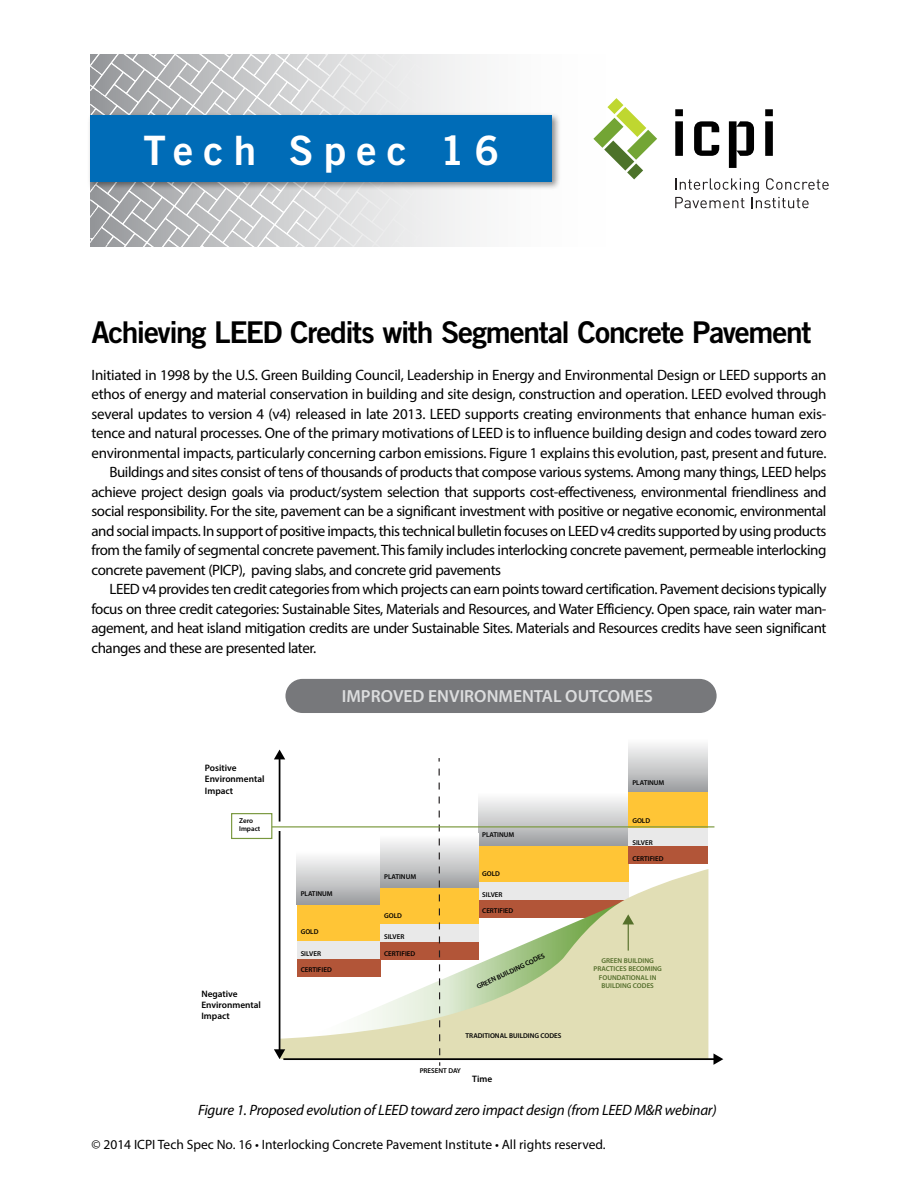
<style>
.page{position:relative;width:918px;height:1188px;background:#fff}
.page>*{position:absolute;margin:0;border:0;box-sizing:border-box;transform-origin:0 0}
.t1{font:40.5px "Trade Gothic Bold Two";letter-spacing:.25em;color:#fff}
.t2{font:30px "Trade Gothic Bold Two";letter-spacing:-.045em;color:#000}
.t3{font:600 17.55px "Myriad Pro";color:#dcddde}
.t4{font:15px "Myriad Pro";letter-spacing:-.03em;color:#000}
.t5{font:italic 15px "Myriad Pro";letter-spacing:-.015em;color:#000}
.t6{font:13.5px "Myriad Pro";color:#000}
.t7{font:600 9.3px/11.2px "Myriad Pro";color:#000}
.t8{font:600 7.05px/8.4px "Myriad Pro";color:#000}
.t9{font:600 7.05px/8.4px "Myriad Pro";color:#536d2b;text-align:center}
</style>
<div class="page">
<svg style="left:91px;top:54px;width:380px;height:193px"></svg>
<div style="left:87px;top:112px;width:474px;height:79px;background:#000;opacity:.44"></div>
<div style="left:91px;top:115px;width:461px;height:67px;background:#006cb7"></div>
<svg style="left:593px;top:98px;width:64px;height:81px"></svg>
<svg style="left:675px;top:109px;width:8px;height:47px"></svg>
<svg style="left:694px;top:121px;width:25px;height:35px"></svg>
<svg style="left:729px;top:121px;width:25px;height:47px"></svg>
<svg style="left:765px;top:109px;width:8px;height:47px"></svg>
<svg style="left:675px;top:178px;width:154px;height:30px"></svg>
<div style="left:629px;top:845px;width:79px;height:19px;background:#b25538"></div>
<div style="left:629px;top:828px;width:79px;height:18px;background:#e9e9e9"></div>
<div style="left:629px;top:792px;width:79px;height:36px;background:#ffc536"></div>
<div style="left:629px;top:737px;width:79px;height:55px;background:linear-gradient(to bottom,#fff,#9d9fa1)"></div>
<svg style="left:297px;top:857px;width:7px;height:12px"></svg>
<div style="left:285px;top:679px;width:432px;height:34px;background:#77787b"></div>
<svg style="left:280px;top:869px;width:428px;height:189px;fill:#e1deb5"></svg>
<hr style="left:272px;top:826px;width:442px;height:1px;background:#78973a">
<div style="left:231px;top:813px;width:41px;height:26px;border:1px solid #78973d"></div>
<hr style="left:279px;top:758px;width:1px;height:64px;background:#000">
<svg style="left:274px;top:750px;width:11px;height:9px"></svg>
<hr style="left:279px;top:831px;width:1px;height:220px;background:#000">
<svg style="left:274px;top:1049px;width:11px;height:10px"></svg>
<hr style="left:283px;top:1058px;width:432px;height:2px;background:#000">
<svg style="left:713px;top:1053px;width:10px;height:12px"></svg>
<svg style="left:304px;top:758px;width:330px;height:308px"></svg>
<h1 class="t1" style="left:143px;top:126px;width:357px">Tech Spec 16</h1>
<h2 class="t2" style="left:92px;top:314px;width:721px">Achieving LEED Credits with Segmental Concrete Pavement</h2>
<p class="t4" style="left:92px;top:366px;width:736px">Initiated in 1998 by the U.S. Green Building Council, Leadership in Energy and Environmental Design or LEED supports an</p>
<p class="t4" style="left:92px;top:385px;width:737px">ethos of energy and material conservation in building and site design, construction and operation. LEED evolved through</p>
<p class="t4" style="left:92px;top:405px;width:736px">several updates to version 4 (v4) released in late 2013. LEED supports creating environments that enhance human exis-</p>
<p class="t4" style="left:92px;top:424px;width:737px">tence and natural processes. One of the primary motivations of LEED is to influence building design and codes toward zero</p>
<p class="t4" style="left:92px;top:444px;width:736px">environmental impacts, particularly concerning carbon emissions. Figure 1 explains this evolution, past, present and future.</p>
<p class="t4" style="left:110px;top:463px;width:719px">Buildings and sites consist of tens of thousands of products that compose various systems. Among many things, LEED helps</p>
<p class="t4" style="left:92px;top:483px;width:736px">achieve project design goals via product/system selection that supports cost-effectiveness, environmental friendliness and</p>
<p class="t4" style="left:92px;top:502px;width:736px">social responsibility. For the site, pavement can be a significant investment with positive or negative economic, environmental</p>
<p class="t4" style="left:92px;top:522px;width:737px">and social impacts. In support of positive impacts, this technical bulletin focuses on LEED v4 credits supported by using products</p>
<p class="t4" style="left:92px;top:541px;width:737px">from the family of segmental concrete pavement. This family includes interlocking concrete pavement, permeable interlocking</p>
<p class="t4" style="left:92px;top:561px;width:411px">concrete pavement (PICP), paving slabs, and concrete grid pavements</p>
<p class="t4" style="left:110px;top:580px;width:719px">LEED v4 provides ten credit categories from which projects can earn points toward certification. Pavement decisions typically</p>
<p class="t4" style="left:92px;top:600px;width:736px">focus on three credit categories: Sustainable Sites, Materials and Resources, and Water Efficiency. Open space, rain water man-</p>
<p class="t4" style="left:92px;top:619px;width:736px">agement, and heat island mitigation credits are under Sustainable Sites. Materials and Resources credits have seen significant</p>
<p class="t4" style="left:92px;top:639px;width:226px">changes and these are presented later.</p>
<p class="t7" style="left:205px;top:762px;width:61px">Positive<br>Environmental<br>Impact</p>
<p class="t8" style="left:239px;top:816px;width:23px">Zero<br>Impact</p>
<p class="t7" style="left:201px;top:988px;width:61px">Negative<br>Environmental<br>Impact</p>
<p class="t3" style="left:342px;top:685px;width:313px">IMPROVED ENVIRONMENTAL OUTCOMES</p>
<p class="t8" style="left:301px;top:889px;width:34px">PLATINUM</p>
<p class="t8" style="left:301px;top:928px;width:19px">GOLD</p>
<p class="t8" style="left:301px;top:949px;width:22px">SILVER</p>
<p class="t8" style="left:301px;top:965px;width:33px">CERTIFIED</p>
<p class="t8" style="left:384px;top:873px;width:34px">PLATINUM</p>
<p class="t8" style="left:384px;top:911px;width:19px">GOLD</p>
<p class="t8" style="left:384px;top:933px;width:22px">SILVER</p>
<p class="t8" style="left:384px;top:949px;width:33px">CERTIFIED</p>
<p class="t8" style="left:482px;top:831px;width:34px">PLATINUM</p>
<p class="t8" style="left:482px;top:869px;width:19px">GOLD</p>
<p class="t8" style="left:482px;top:891px;width:22px">SILVER</p>
<p class="t8" style="left:482px;top:907px;width:33px">CERTIFIED</p>
<p class="t8" style="left:475px;top:983px;width:76px;rotate:-25deg">GREEN BUILDING CODES</p>
<p class="t8" style="left:466px;top:1032px;width:97px">TRADITIONAL BUILDING CODES</p>
<p class="t8" style="left:420px;top:1066px;width:43px">PRESENT DAY</p>
<p class="t7" style="left:472px;top:1073px;width:21px">Time</p>
<p class="t8" style="left:632px;top:778px;width:34px">PLATINUM</p>
<p class="t8" style="left:632px;top:816px;width:19px">GOLD</p>
<p class="t8" style="left:632px;top:838px;width:22px">SILVER</p>
<p class="t8" style="left:632px;top:854px;width:33px">CERTIFIED</p>
<p class="t9" style="left:593px;top:956px;width:70px">GREEN BUILDING<br>PRACTICES BECOMING<br>FOUNDATIONAL IN</p>
<p class="t9" style="left:601px;top:981px;width:54px">BUILDING CODES</p>
<p class="t5" style="left:198px;top:1100px;width:520px">Figure 1. Proposed evolution of LEED toward zero impact design (from LEED M&amp;R webinar)</p>
<p class="t6" style="left:92px;top:1136px;width:516px">© 2014 ICPI Tech Spec No. 16 • Interlocking Concrete Pavement Institute • All rights reserved.</p>
</div>
